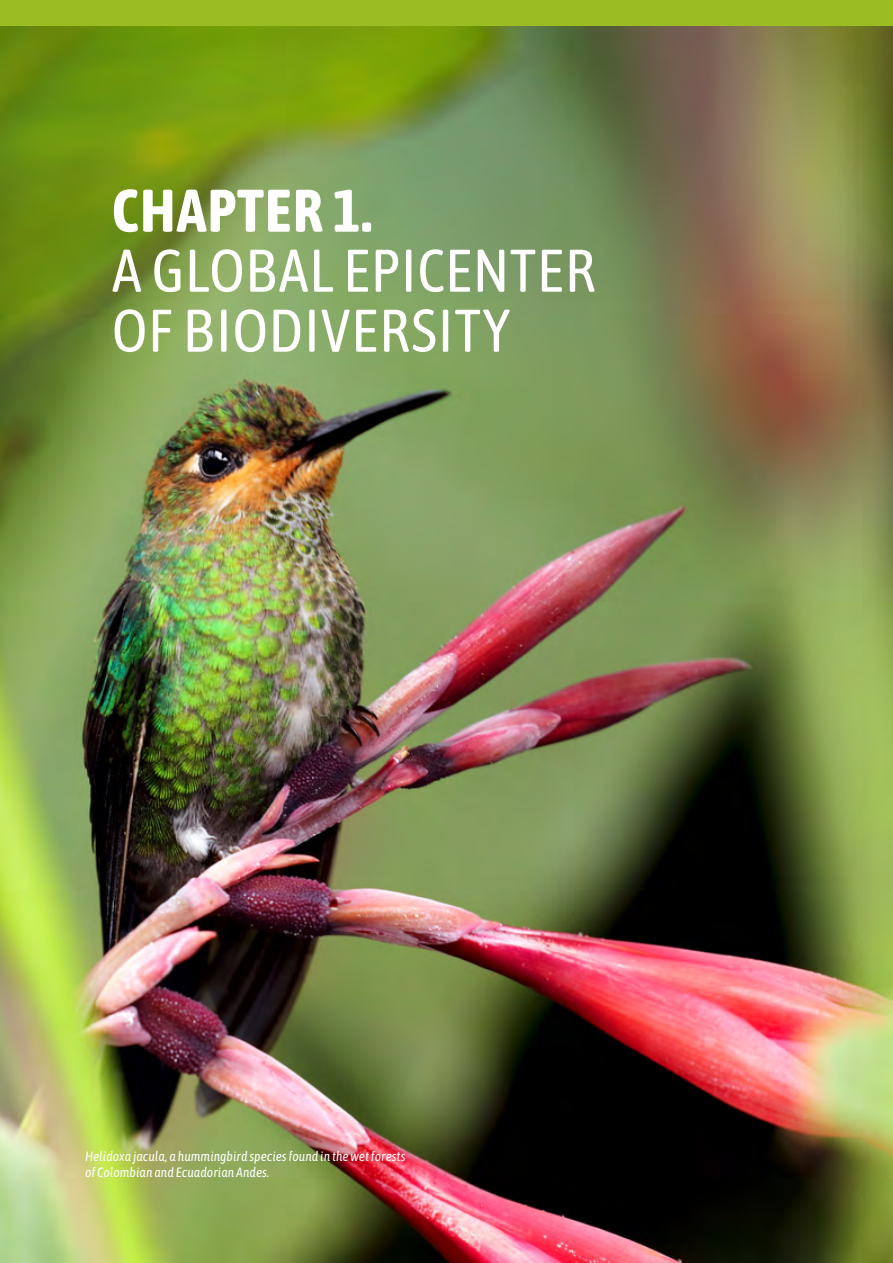
<style>
.page{position:relative;width:893px;height:1263px;background:#fff}
.page>*{position:absolute;margin:0;border:0;box-sizing:border-box;transform-origin:0 0}
.t1{font:condensed 60px/60px "Asap";letter-spacing:.01em;color:#fff}
.t2{font:700 condensed 60px "Asap";letter-spacing:.01em;color:#fff}
.t3{font:italic condensed 13.5px/16.2px "Asap";color:#fff}
</style>
<div class="page">
<div style="left:0;top:0;width:893px;height:26px;background:#9bbc22"></div>
<img style="left:0;top:26px;width:893px;height:1237px">
<h1 class="t2" style="left:112px;top:171px;width:262px">CHAPTER 1.</h1>
<h1 class="t1" style="left:112px;top:238px;width:486px">A GLOBAL EPICENTER<br>OF BIODIVERSITY</h1>
<p class="t3" style="left:85px;top:1147px;width:322px">Helidoxa jacula, a hummingbird species found in the wet forests of Colombian and Ecuadorian Andes.</p>
</div>
